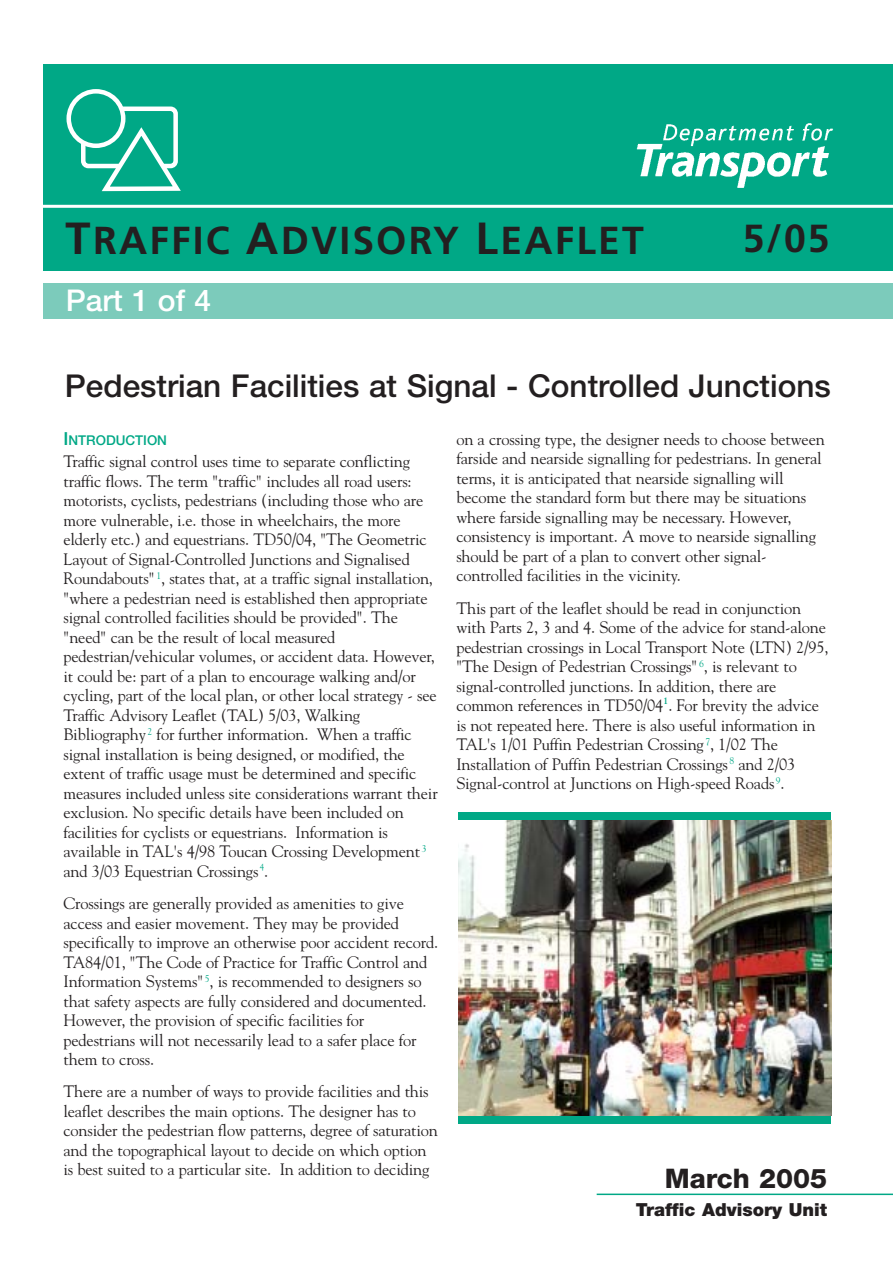
<style>
.page{position:relative;width:893px;height:1262px;background:#fff}
.page>*{position:absolute;margin:0;border:0;box-sizing:border-box;transform-origin:0 0}
.t1{font:700 39.15px "Frutiger";color:#231f20}
.t2{font:700 39px "Frutiger";letter-spacing:.055em;color:#231f20}
.t3{font:500 31.5px "Helvetica Neue";color:#231f20}
.t4{font:500 30px "Helvetica Neue";color:#fff}
.t5{font:800 27px "Helvetica Neue";color:#231f20}
.t6{font:900 18px "Helvetica Neue";color:#231f20}
.t7{font:16.5px/19.5px "Goudy";letter-spacing:-.01em;color:#231f20}
.t8{font:500 13.5px "Helvetica Neue";color:#00a886}
.s1{font-size:45px}
.s2{font-size:18px}
</style>
<div class="page">
<hr style="left:596px;top:1193px;width:296px;height:2px;background:#00a886">
<div style="left:44px;top:64px;width:848px;height:206px;background:#00a886"></div>
<hr style="left:1px;top:205px;width:891px;height:3px;background:#fff">
<img style="left:636px;top:123px;width:198px;height:65px">
<svg style="left:66px;top:89px;width:115px;height:102px"></svg>
<div style="left:44px;top:284px;width:848px;height:35px;background:#7ccbbb"></div>
<div style="left:458px;top:812px;width:373px;height:312px;background:#00a886"></div>
<img style="left:458px;top:820px;width:373px;height:295px">
<p class="t2" style="left:65px;top:225px;width:579px"><span class="s1">T</span>RAFFIC <span class="s1">A</span>DVISORY <span class="s1">L</span>EAFLET</p>
<p class="t1" style="left:742px;top:222px;width:88px">5/05</p>
<p class="t4" style="left:66px;top:289px;width:147px">Part 1 of 4</p>
<h1 class="t3" style="left:65px;top:374px;width:767px">Pedestrian Facilities at Signal - Controlled Junctions</h1>
<p class="t8" style="left:63px;top:436px;width:105px"><span class="s2">I</span>NTRODUCTION</p>
<p class="t7" style="left:63px;top:453px;width:376px">Traffic signal control uses time to separate conflicting traffic flows. The term "traffic" includes all road users: motorists, cyclists, pedestrians (including those who are more vulnerable, i.e. those in wheelchairs, the more elderly etc.) and equestrians. TD50/04, "The Geometric Layout of Signal-Controlled Junctions and Signalised Roundabouts" <sup>1</sup>, states that, at a traffic signal installation, "where a pedestrian need is established then appropriate signal controlled facilities should be provided". The "need" can be the result of local measured pedestrian/vehicular volumes, or accident data. However, it could be: part of a plan to encourage walking and/or cycling, part of the local plan, or other local strategy - see Traffic Advisory Leaflet (TAL) 5/03, Walking Bibliography <sup>2</sup> for further information. When a traffic signal installation is being designed, or modified, the extent of traffic usage must be determined and specific measures included unless site considerations warrant their exclusion. No specific details have been included on facilities for cyclists or equestrians. Information is available in TAL's 4/98 Toucan Crossing Development <sup>3 </sup>and 3/03 Equestrian Crossings <sup>4</sup>.</p>
<p class="t7" style="left:63px;top:894px;width:376px">Crossings are generally provided as amenities to give access and easier movement. They may be provided specifically to improve an otherwise poor accident record.<br>TA84/01, "The Code of Practice for Traffic Control and Information Systems" <sup>5</sup>, is recommended to designers so that safety aspects are fully considered and documented.<br>However, the provision of specific facilities for pedestrians will not necessarily lead to a safer place for them to cross.</p>
<p class="t7" style="left:63px;top:1083px;width:376px">There are a number of ways to provide facilities and this leaflet describes the main options. The designer has to consider the pedestrian flow patterns, degree of saturation and the topographical layout to decide on which option is best suited to a particular site. In addition to deciding</p>
<p class="t7" style="left:456px;top:431px;width:370px">on a crossing type, the designer needs to choose between farside and nearside signalling for pedestrians. In general terms, it is anticipated that nearside signalling will become the standard form but there may be situations where farside signalling may be necessary. However, consistency is important. A move to nearside signalling should be part of a plan to convert other signal&shy;controlled facilities in the vicinity.</p>
<p class="t7" style="left:456px;top:599px;width:374px">This part of the leaflet should be read in conjunction with Parts 2, 3 and 4. Some of the advice for stand-alone pedestrian crossings in Local Transport Note (LTN) 2/95, "The Design of Pedestrian Crossings" <sup>6</sup>, is relevant to signal-controlled junctions. In addition, there are common references in TD50/04<sup>1</sup>. For brevity the advice is not repeated here. There is also useful information in TAL's 1/01 Puffin Pedestrian Crossing <sup>7</sup>, 1/02 The Installation of Puffin Pedestrian Crossings <sup>8</sup> and 2/03<br>Signal-control at Junctions on High-speed Roads <sup>9</sup>.</p>
<h2 class="t5" style="left:664px;top:1169px;width:164px">March 2005</h2>
<h4 class="t6" style="left:635px;top:1203px;width:193px">Traffic Advisory Unit</h4>
</div>
